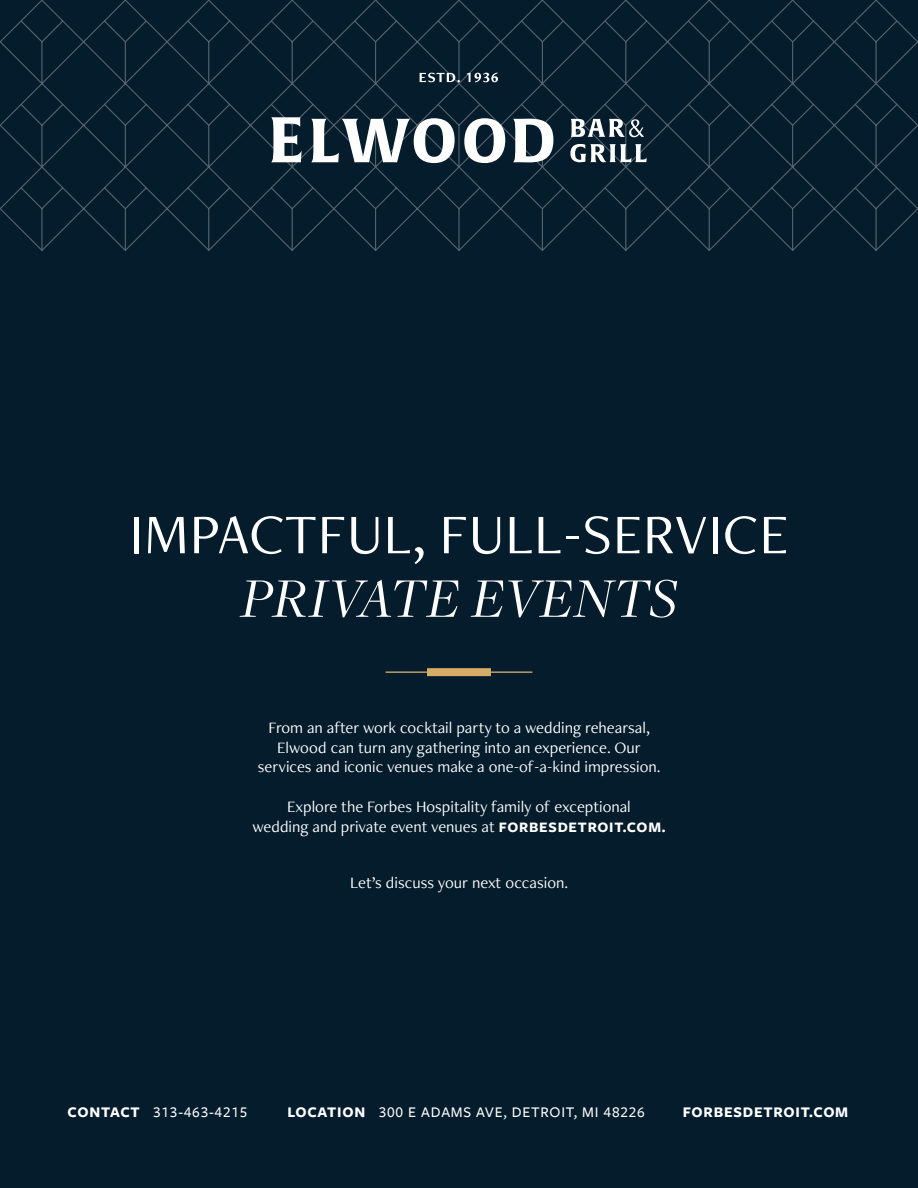
<style>
.page{position:relative;width:918px;height:1188px;background:#051c2c}
.page>*{position:absolute;margin:0;border:0;box-sizing:border-box;transform-origin:0 0}
.t1{font:58.05px "Freight Neo Pro";letter-spacing:.01em;color:#fff}
.t2{font:italic 58.05px "Freight Disp Pro";letter-spacing:.01em;color:#fff}
.t3{font:16.5px/19.8px "Freight Neo Pro";color:#fff;text-align:center}
.t4{font:500 15.3px "Freight Sans Pro";letter-spacing:.05em;color:#fff}
.t5{font:700 15.3px "Freight Sans Pro";letter-spacing:.05em;color:#fff}
.s1{font-family:"Freight Sans Pro";font-weight:700;font-size:15px}
.s2{font-weight:700}
</style>
<div class="page">
<svg style="left:2px;top:0;width:914px;height:251px"></svg>
<svg style="left:916px;top:39px;width:2px;height:172px"></svg>
<svg style="left:0;top:39px;width:2px;height:172px"></svg>
<hr style="left:386px;top:671px;width:146px;height:2px;background:#d4ad67">
<div style="left:427px;top:668px;width:64px;height:8px;background:#d4ad67"></div>
<svg style="left:571px;top:119px;width:73px;height:18px"></svg>
<svg style="left:570px;top:144px;width:77px;height:18px"></svg>
<svg style="left:271px;top:117px;width:31px;height:45px"></svg>
<svg style="left:464px;top:118px;width:41px;height:45px"></svg>
<svg style="left:513px;top:119px;width:40px;height:43px"></svg>
<svg style="left:311px;top:118px;width:144px;height:45px"></svg>
<svg style="left:420px;top:73px;width:40px;height:9px"></svg>
<svg style="left:467px;top:73px;width:31px;height:9px"></svg>
<h1 class="t1" style="left:129px;top:495px;width:661px">IMPACTFUL, FULL‑SERVICE</h1>
<h1 class="t2" style="left:241px;top:560px;width:438px">PRIVATE EVENTS</h1>
<p class="t3" style="left:258px;top:717px;width:404px">From an after work cocktail party to a wedding rehearsal,<br>Elwood can turn any gathering into an experience. Our services and iconic venues make a one-of-a-kind impression.</p>
<p class="t3" style="left:252px;top:796px;width:415px">Explore the Forbes Hospitality family of exceptional<br>wedding and private event venues at <span class="s1">FORBESDETROIT.COM.</span></p>
<p class="t3" style="left:350px;top:872px;width:220px">Let’s discuss your next occasion.</p>
<p class="t4" style="left:68px;top:1102px;width:181px"><span class="s2">CONTACT</span> 313-463-4215</p>
<p class="t4" style="left:287px;top:1102px;width:359px"><span class="s2">LOCATION</span> 300 E ADAMS AVE, DETROIT, MI 48226</p>
<p class="t5" style="left:683px;top:1102px;width:167px">FORBESDETROIT.COM</p>
</div>
